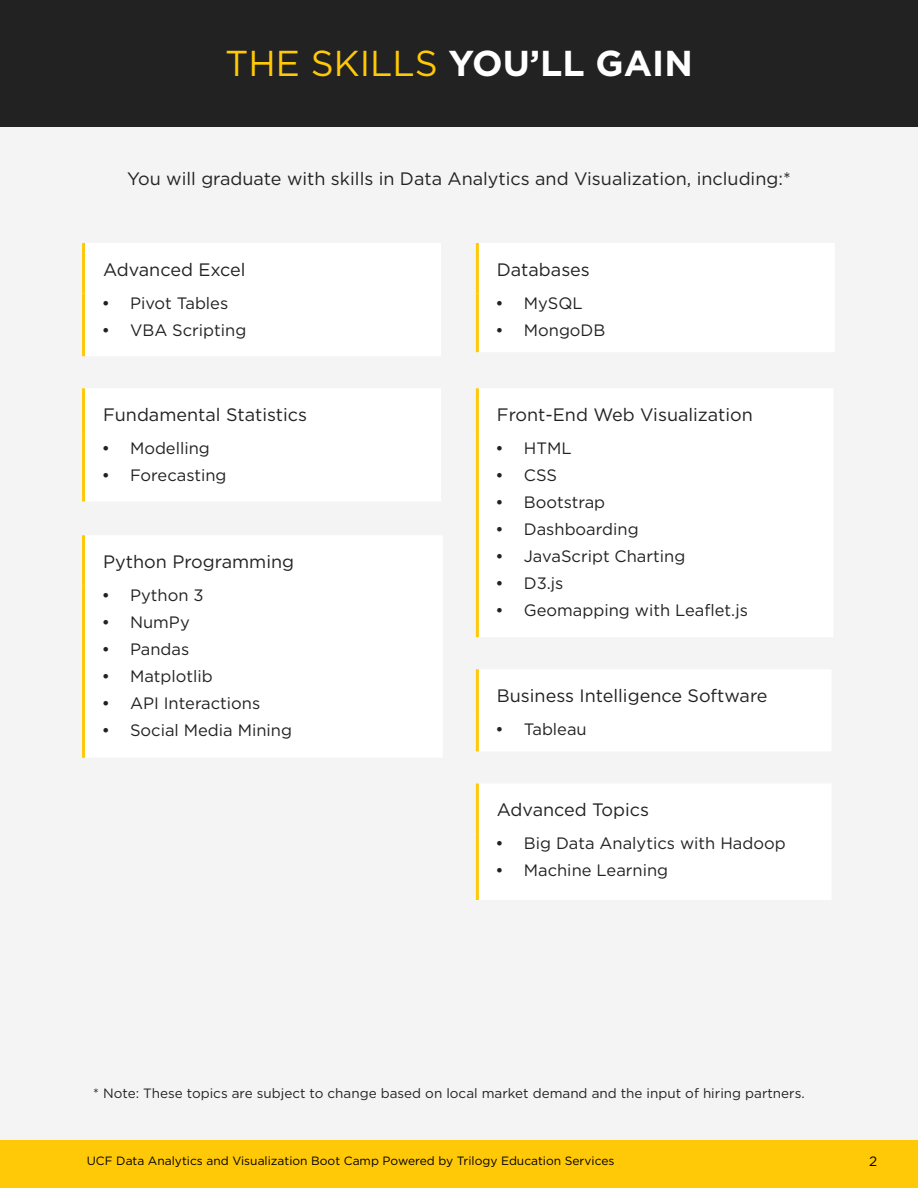
<style>
.page{position:relative;width:918px;height:1188px;background:#fff}
.page>*{position:absolute;margin:0;border:0;box-sizing:border-box;transform-origin:0 0}
.t1{font:700 36px "Gotham";color:#fff}
.t2{font:18px "Gotham";color:#222}
.t3{font:16.5px "Gotham";color:#222}
.t4{font:13.5px "Gotham";color:#222}
.t5{font:13.5px "Gotham";color:#000}
.t6{font:12px "Gotham";color:#000}
.s1{font-weight:400;color:#ffc907}
</style>
<div class="page">
<div style="left:0;top:1140px;width:918px;height:48px;background:#ffc907"></div>
<div style="left:0;top:0;width:918px;height:126px;background:#222"></div>
<div style="left:0;top:127px;width:918px;height:1013px;background:#f4f4f4"></div>
<div style="left:85px;top:389px;width:356px;height:112px;background:#fff"></div>
<hr style="left:82px;top:388px;width:3px;height:51px;background:#ffc907">
<hr style="left:82px;top:439px;width:3px;height:63px;background:#ffc907">
<div style="left:85px;top:243px;width:356px;height:113px;background:#fff"></div>
<hr style="left:82px;top:243px;width:3px;height:51px;background:#ffc907">
<hr style="left:82px;top:294px;width:3px;height:62px;background:#ffc907">
<div style="left:479px;top:389px;width:354px;height:248px;background:#fff"></div>
<hr style="left:476px;top:388px;width:3px;height:51px;background:#ffc907">
<hr style="left:476px;top:439px;width:3px;height:198px;background:#ffc907">
<div style="left:479px;top:670px;width:352px;height:81px;background:#fff"></div>
<hr style="left:476px;top:669px;width:3px;height:51px;background:#ffc907">
<hr style="left:476px;top:720px;width:3px;height:31px;background:#ffc907">
<div style="left:479px;top:784px;width:352px;height:116px;background:#fff"></div>
<hr style="left:476px;top:784px;width:3px;height:50px;background:#ffc907">
<hr style="left:476px;top:834px;width:3px;height:66px;background:#ffc907">
<div style="left:85px;top:536px;width:357px;height:221px;background:#fff"></div>
<hr style="left:82px;top:535px;width:3px;height:51px;background:#ffc907">
<hr style="left:82px;top:586px;width:3px;height:172px;background:#ffc907">
<div style="left:479px;top:243px;width:355px;height:109px;background:#fff"></div>
<hr style="left:476px;top:243px;width:3px;height:51px;background:#ffc907">
<hr style="left:476px;top:294px;width:3px;height:58px;background:#ffc907">
<h1 class="t1" style="left:225px;top:42px;width:469px"><span class="s1">THE SKILLS</span> YOU’LL GAIN</h1>
<p class="t2" style="left:127px;top:169px;width:665px">You will graduate with skills in Data Analytics and Visualization, including:*</p>
<p class="t2" style="left:103px;top:259px;width:144px">Advanced Excel</p>
<p class="t3" style="left:103px;top:294px;width:127px"><sup>•</sup> Pivot Tables</p>
<p class="t3" style="left:103px;top:321px;width:145px"><sup>•</sup> VBA Scripting</p>
<p class="t2" style="left:103px;top:405px;width:206px">Fundamental Statistics</p>
<p class="t3" style="left:103px;top:439px;width:108px"><sup>•</sup> Modelling</p>
<p class="t3" style="left:103px;top:466px;width:125px"><sup>•</sup> Forecasting</p>
<p class="t2" style="left:103px;top:552px;width:193px">Python Programming</p>
<p class="t3" style="left:103px;top:586px;width:102px"><sup>•</sup> Python 3</p>
<p class="t3" style="left:103px;top:613px;width:88px"><sup>•</sup> NumPy</p>
<p class="t3" style="left:103px;top:640px;width:88px"><sup>•</sup> Pandas</p>
<p class="t3" style="left:103px;top:667px;width:111px"><sup>•</sup> Matplotlib</p>
<p class="t3" style="left:103px;top:694px;width:159px"><sup>•</sup> API Interactions</p>
<p class="t3" style="left:103px;top:721px;width:190px"><sup>•</sup> Social Media Mining</p>
<p class="t2" style="left:497px;top:259px;width:95px">Databases</p>
<p class="t3" style="left:497px;top:294px;width:87px"><sup>•</sup> MySQL</p>
<p class="t3" style="left:497px;top:321px;width:110px"><sup>•</sup> MongoDB</p>
<p class="t2" style="left:497px;top:405px;width:258px">Front-End Web Visualization</p>
<p class="t3" style="left:497px;top:439px;width:76px"><sup>•</sup> HTML</p>
<p class="t3" style="left:497px;top:466px;width:62px"><sup>•</sup> CSS</p>
<p class="t3" style="left:497px;top:493px;width:110px"><sup>•</sup> Bootstrap</p>
<p class="t3" style="left:497px;top:520px;width:143px"><sup>•</sup> Dashboarding</p>
<p class="t3" style="left:497px;top:547px;width:190px"><sup>•</sup> JavaScript Charting</p>
<p class="t3" style="left:497px;top:574px;width:68px"><sup>•</sup> D3.js</p>
<p class="t3" style="left:497px;top:601px;width:253px"><sup>•</sup> Geomapping with Leaflet.js</p>
<p class="t2" style="left:497px;top:686px;width:272px">Business Intelligence Software</p>
<p class="t3" style="left:497px;top:720px;width:91px"><sup>•</sup> Tableau</p>
<p class="t2" style="left:497px;top:800px;width:154px">Advanced Topics</p>
<p class="t3" style="left:497px;top:834px;width:290px"><sup>•</sup> Big Data Analytics with Hadoop</p>
<p class="t3" style="left:497px;top:861px;width:173px"><sup>•</sup> Machine Learning</p>
<p class="t4" style="left:93px;top:1086px;width:713px">* Note: These topics are subject to change based on local market demand and the input of hiring partners.</p>
<p class="t6" style="left:87px;top:1154px;width:529px">UCF Data Analytics and Visualization Boot Camp Powered by Trilogy Education Services</p>
<p class="t5" style="left:869px;top:1154px;width:10px">2</p>
</div>
